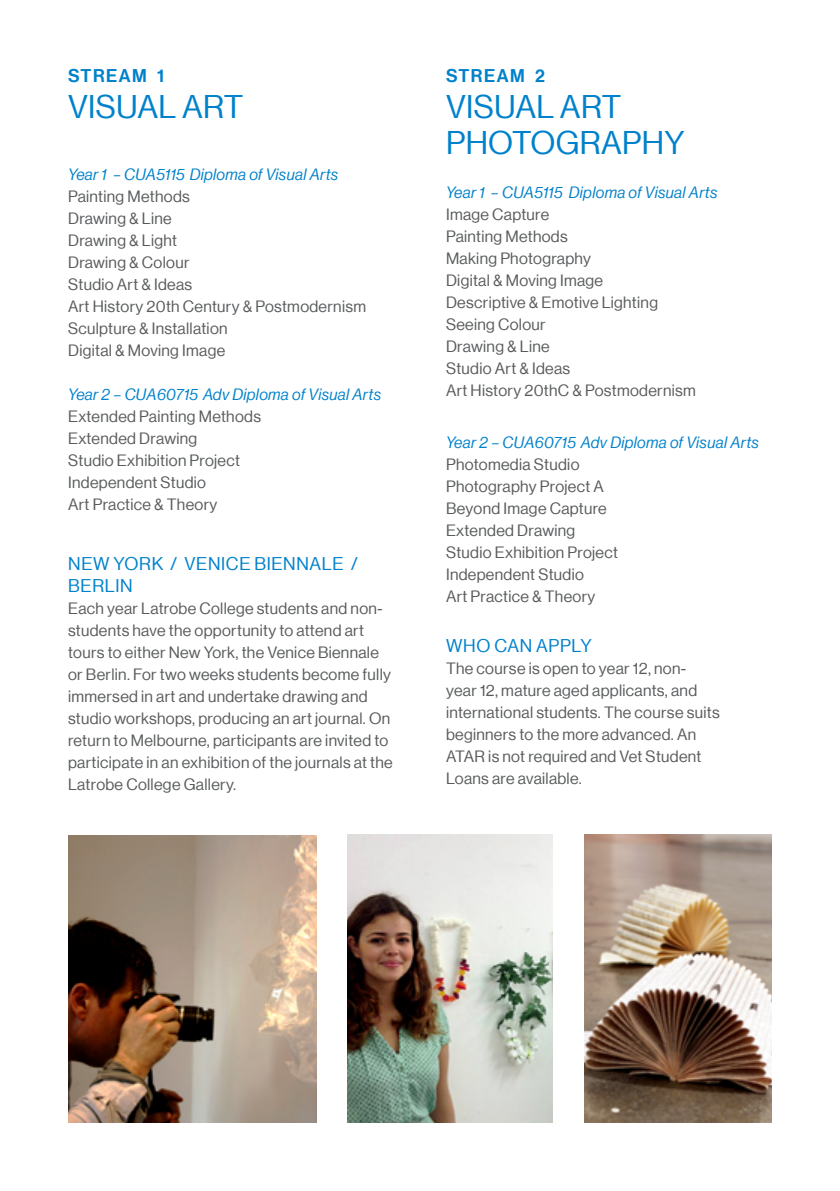
<style>
.page{position:relative;width:840px;height:1191px;background:#fff}
.page>*{position:absolute;margin:0;border:0;box-sizing:border-box;transform-origin:0 0}
.t1{font:32px/36px "N Haas Grotesk DS Pro 55 Rg";letter-spacing:.01em;color:#0081cb}
.t2{font:18px/22px "N Haas Grotesk DS Pro 55 Rg";letter-spacing:.035em;color:#0081cb}
.t3{font:18px "N Haas Grotesk DS Pro 65 Md";letter-spacing:.08em;color:#0081cb}
.t4{font:16px/22px "N Haas Grotesk DS Pro 55 Rg";letter-spacing:.02em;color:#585a5c}
.t5{font:16px "N Haas Grotesk DS Pro 56 It";letter-spacing:.02em;color:#0081cb}
</style>
<div class="page">
<img style="left:347px;top:835px;width:205px;height:288px">
<img style="left:584px;top:835px;width:187px;height:288px">
<img style="left:68px;top:835px;width:248px;height:288px">
<p class="t3" style="left:68px;top:65px;width:98px">STREAM 1</p>
<h1 class="t1" style="left:68px;top:89px;width:177px">VISUAL ART</h1>
<p class="t5" style="left:68px;top:165px;width:271px">Year 1 – CUA5115 Diploma of Visual Arts</p>
<p class="t4" style="left:68px;top:185px;width:299px">Painting Methods<br>Drawing &amp; Line<br>Drawing &amp; Light<br>Drawing &amp; Colour<br>Studio Art &amp; Ideas<br>Art History 20th Century &amp; Postmodernism<br>Sculpture &amp; Installation<br>Digital &amp; Moving Image</p>
<p class="t5" style="left:68px;top:385px;width:314px">Year 2 – CUA60715 Adv Diploma of Visual Arts</p>
<p class="t4" style="left:68px;top:405px;width:194px">Extended Painting Methods<br>Extended Drawing<br>Studio Exhibition Project<br>Independent Studio<br>Art Practice &amp; Theory</p>
<p class="t2" style="left:68px;top:552px;width:291px">NEW YORK / VENICE BIENNALE /<br>BERLIN</p>
<p class="t4" style="left:68px;top:597px;width:326px">Each year Latrobe College students and non&shy;students have the opportunity to attend art tours to either New York, the Venice Biennale or Berlin. For two weeks students become fully immersed in art and undertake drawing and studio workshops, producing an art journal. On return to Melbourne, participants are invited to participate in an exhibition of the journals at the Latrobe College Gallery.</p>
<p class="t3" style="left:446px;top:65px;width:100px">STREAM 2</p>
<h1 class="t1" style="left:446px;top:89px;width:240px">VISUAL ART<br>PHOTOGRAPHY</h1>
<p class="t5" style="left:446px;top:183px;width:273px">Year 1 – CUA5115 Diploma of Visual Arts</p>
<p class="t4" style="left:446px;top:203px;width:251px">Image Capture<br>Painting Methods<br>Making Photography<br>Digital &amp; Moving Image<br>Descriptive &amp; Emotive Lighting<br>Seeing Colour<br>Drawing &amp; Line<br>Studio Art &amp; Ideas<br>Art History 20thC &amp; Postmodernism</p>
<p class="t5" style="left:446px;top:433px;width:314px">Year 2 – CUA60715 Adv Diploma of Visual Arts</p>
<p class="t4" style="left:446px;top:453px;width:173px">Photomedia Studio<br>Photography Project A<br>Beyond Image Capture<br>Extended Drawing<br>Studio Exhibition Project<br>Independent Studio<br>Art Practice &amp; Theory</p>
<p class="t2" style="left:446px;top:635px;width:147px">WHO CAN APPLY</p>
<p class="t4" style="left:446px;top:657px;width:275px">The course is open to year 12, non&shy;year 12, mature aged applicants, and international students. The course suits beginners to the more advanced. An ATAR is not required and Vet Student Loans are available.</p>
</div>
